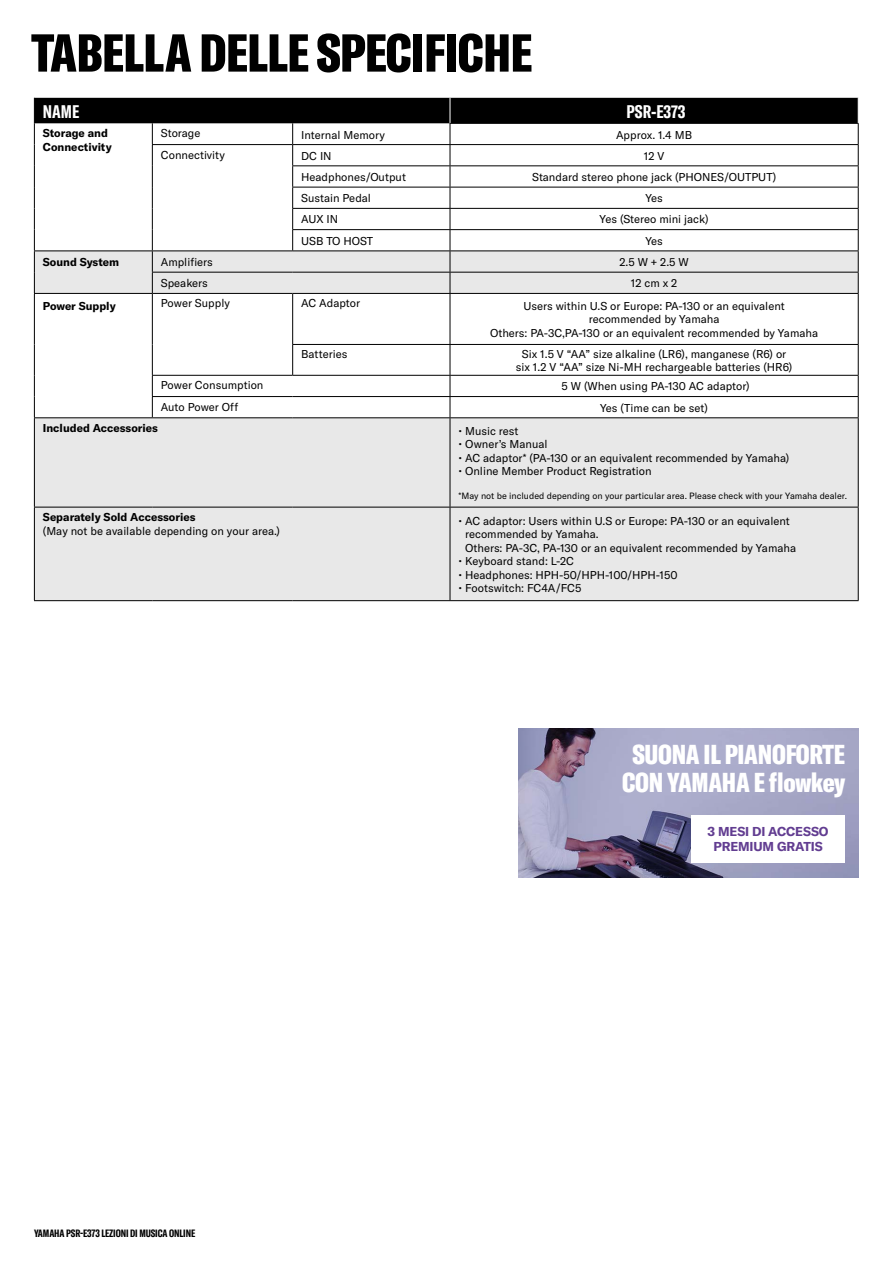
<style>
.page{position:relative;width:893px;height:1263px;background:#fff}
.page>*{position:absolute;margin:0;border:0;box-sizing:border-box;transform-origin:0 0}
.t1{font:900 extra-condensed 52.5px "GT America Y";letter-spacing:-.01em;color:#000}
.t2{font:900 extra-condensed 27px/28.5px "GT America Y";letter-spacing:-.01em;color:#fff;text-align:center}
.t3{font:700 extra-condensed 18px "GT America Y";color:#fff}
.t4{font:700 12.75px/15px "GT America Y";letter-spacing:-.01em;color:#623d91;text-align:center}
.t5{font:11.25px/13.5px "GT America Y";color:#000;text-align:center}
.t6{font:700 11.25px/13.5px "GT America Y";color:#000}
.t7{font:700 extra-condensed 10.5px "GT America Y";letter-spacing:-.01em;color:#000}
.t8{font:9px "GT America Y";color:#000}
</style>
<div class="page">
<svg style="left:35px;top:294px;width:823px;height:306px;fill:#e8e8e8"></svg>
<hr style="left:152px;top:293px;width:141px;height:1px;background:#000">
<hr style="left:152px;top:294px;width:1px;height:50px;background:#000">
<hr style="left:293px;top:293px;width:157px;height:1px;background:#000">
<hr style="left:292px;top:294px;width:1px;height:50px;background:#000">
<hr style="left:450px;top:294px;width:1px;height:50px;background:#000">
<hr style="left:152px;top:344px;width:1px;height:31px;background:#000">
<hr style="left:292px;top:344px;width:158px;height:1px;background:#000">
<hr style="left:292px;top:345px;width:1px;height:30px;background:#000">
<hr style="left:450px;top:345px;width:1px;height:30px;background:#000">
<hr style="left:152px;top:375px;width:141px;height:1px;background:#000">
<hr style="left:152px;top:396px;width:141px;height:1px;background:#000">
<svg style="left:152px;top:376px;width:1px;height:41px"></svg>
<hr style="left:293px;top:396px;width:157px;height:1px;background:#000">
<hr style="left:293px;top:375px;width:157px;height:1px;background:#000">
<svg style="left:450px;top:376px;width:1px;height:41px"></svg>
<hr style="left:34px;top:293px;width:118px;height:1px;background:#000">
<hr style="left:34px;top:294px;width:1px;height:50px;background:#000">
<hr style="left:450px;top:293px;width:409px;height:1px;background:#000">
<hr style="left:858px;top:294px;width:1px;height:50px;background:#000">
<hr style="left:34px;top:344px;width:1px;height:31px;background:#000">
<hr style="left:450px;top:344px;width:409px;height:1px;background:#000">
<hr style="left:858px;top:345px;width:1px;height:30px;background:#000">
<hr style="left:450px;top:375px;width:409px;height:1px;background:#000">
<svg style="left:34px;top:375px;width:1px;height:42px"></svg>
<hr style="left:450px;top:396px;width:409px;height:1px;background:#000">
<svg style="left:858px;top:376px;width:1px;height:41px"></svg>
<hr style="left:34px;top:417px;width:118px;height:1px;background:#000">
<hr style="left:34px;top:418px;width:1px;height:89px;background:#000">
<hr style="left:34px;top:507px;width:118px;height:1px;background:#000">
<hr style="left:34px;top:507px;width:1px;height:93px;background:#000">
<hr style="left:152px;top:507px;width:141px;height:1px;background:#000">
<hr style="left:293px;top:507px;width:157px;height:1px;background:#000">
<hr style="left:34px;top:600px;width:118px;height:1px;background:#000">
<hr style="left:152px;top:600px;width:141px;height:1px;background:#000">
<hr style="left:293px;top:600px;width:157px;height:1px;background:#000">
<hr style="left:152px;top:417px;width:141px;height:1px;background:#000">
<hr style="left:293px;top:417px;width:157px;height:1px;background:#000">
<hr style="left:450px;top:417px;width:409px;height:1px;background:#000">
<hr style="left:450px;top:418px;width:1px;height:89px;background:#000">
<hr style="left:858px;top:418px;width:1px;height:89px;background:#000">
<hr style="left:450px;top:507px;width:1px;height:93px;background:#000">
<hr style="left:858px;top:507px;width:1px;height:93px;background:#000">
<hr style="left:450px;top:507px;width:409px;height:1px;background:#000">
<hr style="left:450px;top:600px;width:409px;height:1px;background:#000">
<svg style="left:34px;top:98px;width:825px;height:195px"></svg>
<img style="left:519px;top:728px;width:340px;height:149px">
<div style="left:691px;top:816px;width:154px;height:47px;background:#fff"></div>
<h1 class="t1" style="left:32px;top:21px;width:502px">TABELLA DELLE SPECIFICHE</h1>
<h3 class="t3" style="left:43px;top:100px;width:38px">NAME</h3>
<h3 class="t3" style="left:627px;top:100px;width:60px">PSR-E373</h3>
<p class="t6" style="left:43px;top:126px;width:70px">Storage and<br>Connectivity</p>
<p class="t5" style="left:161px;top:127px;width:41px">Storage</p>
<p class="t5" style="left:301px;top:128px;width:85px">Internal Memory</p>
<p class="t5" style="left:616px;top:128px;width:78px">Approx. 1.4 MB</p>
<p class="t5" style="left:161px;top:148px;width:66px">Connectivity</p>
<p class="t5" style="left:301px;top:149px;width:32px">DC IN</p>
<p class="t5" style="left:644px;top:149px;width:22px">12 V</p>
<p class="t5" style="left:301px;top:170px;width:106px">Headphones/Output</p>
<p class="t5" style="left:532px;top:170px;width:246px">Standard stereo phone jack (PHONES/OUTPUT)</p>
<p class="t5" style="left:301px;top:191px;width:71px">Sustain Pedal</p>
<p class="t5" style="left:645px;top:191px;width:19px">Yes</p>
<p class="t5" style="left:301px;top:213px;width:39px">AUX IN</p>
<p class="t5" style="left:600px;top:213px;width:110px">Yes (Stereo mini jack)</p>
<p class="t5" style="left:301px;top:234px;width:73px">USB TO HOST</p>
<p class="t5" style="left:645px;top:234px;width:19px">Yes</p>
<p class="t6" style="left:43px;top:255px;width:78px">Sound System</p>
<p class="t5" style="left:161px;top:255px;width:54px">Amplifiers</p>
<p class="t5" style="left:619px;top:255px;width:71px">2.5 W + 2.5 W</p>
<p class="t5" style="left:161px;top:276px;width:49px">Speakers</p>
<p class="t5" style="left:631px;top:276px;width:48px">12 cm x 2</p>
<p class="t6" style="left:43px;top:299px;width:74px">Power Supply</p>
<p class="t5" style="left:161px;top:297px;width:71px">Power Supply</p>
<p class="t5" style="left:301px;top:297px;width:61px">AC Adaptor</p>
<p class="t5" style="left:490px;top:299px;width:330px">Users within U.S or Europe: PA-130 or an equivalent recommended by Yamaha<br>Others: PA-3C,PA-130 or an equivalent recommended by Yamaha</p>
<p class="t5" style="left:301px;top:348px;width:48px">Batteries</p>
<p class="t5" style="left:516px;top:347px;width:278px">Six 1.5 V “AA” size alkaline (LR6), manganese (R6) or six 1.2 V “AA” size Ni-MH rechargeable batteries (HR6)</p>
<p class="t5" style="left:161px;top:378px;width:104px">Power Consumption</p>
<p class="t5" style="left:562px;top:380px;width:190px">5 W (When using PA-130 AC adaptor)</p>
<p class="t5" style="left:161px;top:400px;width:79px">Auto Power Off</p>
<p class="t5" style="left:600px;top:401px;width:109px">Yes (Time can be set)</p>
<p class="t6" style="left:43px;top:421px;width:117px">Included Accessories</p>
<p class="t5" style="left:458px;top:424px;width:62px">• Music rest</p>
<p class="t5" style="left:458px;top:438px;width:91px">• Owner’s Manual</p>
<p class="t5" style="left:458px;top:451px;width:332px">• AC adaptor* (PA-130 or an equivalent recommended by Yamaha)</p>
<p class="t5" style="left:458px;top:465px;width:195px">• Online Member Product Registration</p>
<p class="t8" style="left:458px;top:490px;width:390px">*May not be included depending on your particular area. Please check with your Yamaha dealer.</p>
<p class="t6" style="left:43px;top:510px;width:154px">Separately Sold Accessories</p>
<p class="t5" style="left:43px;top:524px;width:239px">(May not be available depending on your area.)</p>
<p class="t5" style="left:465px;top:514px;width:332px;text-align:left;text-indent:-7px">• AC adaptor: Users within U.S or Europe: PA-130 or an equivalent recommended by Yamaha.<br>Others: PA-3C, PA-130 or an equivalent recommended by Yamaha</p>
<p class="t5" style="left:458px;top:554px;width:117px">• Keyboard stand: L-2C</p>
<p class="t5" style="left:458px;top:568px;width:221px">• Headphones: HPH-50/HPH-100/HPH-150</p>
<p class="t5" style="left:458px;top:581px;width:124px">• Footswitch: FC4A/FC5</p>
<p class="t7" style="left:34px;top:1227px;width:163px">YAMAHA PSR-E373 LEZIONI DI MUSICA ONLINE</p>
<h2 class="t2" style="left:622px;top:740px;width:224px">SUONA IL PIANOFORTE<br>CON YAMAHA E flowkey</h2>
<p class="t4" style="left:708px;top:824px;width:122px">3 MESI DI ACCESSO<br>PREMIUM GRATIS</p>
</div>
